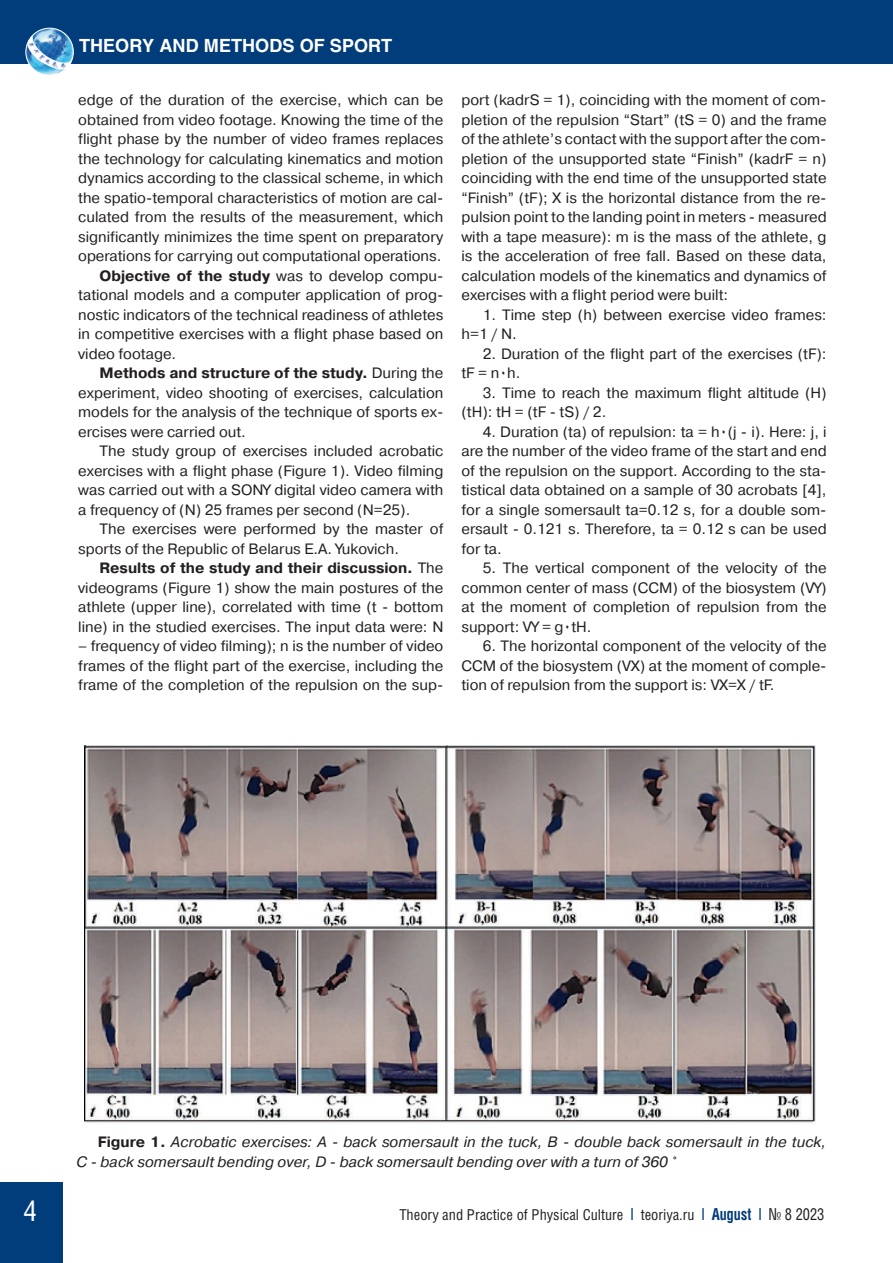
<style>
.page{position:relative;width:893px;height:1263px;background:#fff}
.page>*{position:absolute;margin:0;border:0;box-sizing:border-box;transform-origin:0 0}
.t1{font:28.5px "Helios Cond C";color:#fff}
.t2{font:700 18px "Helios C";color:#fff}
.List_Paragraph{font:15px/19.5px "Pragmatica C";color:#231f20;text-align:justify}
.List_Paragraph-2{font:italic 15px/19.5px "Pragmatica C";color:#231f20}
.t3{font:15px "Helios Cond C";color:#231f20}
.s1{font-weight:700}
.s2{font-family:"Arial"}
.s3{font-weight:700;font-style:normal}
.s4{font-weight:700;font-size:16.5px;color:#013c7b}
.s5{font-size:16.5px}
</style>
<div class="page">
<div style="left:0;top:1182px;width:62px;height:81px;background:#013c7b"></div>
<div style="left:0;top:0;width:893px;height:64px;background:#013c7b"></div>
<img style="left:34px;top:28px;width:40px;height:46px">
<div style="left:26px;top:28px;width:47px;height:48px;border:1px solid #fff;border-radius:50%"></div>
<svg style="left:26px;top:33px;width:46px;height:40px;background:#7db1d6"></svg>
<img style="left:84px;top:745px;width:732px;height:378px">
<p class="t2" style="left:79px;top:35px;width:315px">THEORY AND METHODS OF SPORT</p>
<p class="List_Paragraph" style="left:78px;top:90px;width:367px">edge of the duration of the exercise, which can be obtained from video footage. Knowing the time of the flight phase by the number of video frames replaces the technology for calculating kinematics and motion dynamics according to the classical scheme, in which the spatio-temporal characteristics of motion are cal&shy;culated from the results of the measurement, which significantly minimizes the time spent on preparatory operations for carrying out computational operations.</p>
<p class="List_Paragraph" style="left:78px;top:266px;width:367px;text-indent:21px"><span class="s1">Objective of the study</span> was to develop compu&shy;tational models and a computer application of prog&shy;nostic indicators of the technical readiness of athletes in competitive exercises with a flight phase based on video footage.</p>
<p class="List_Paragraph" style="left:78px;top:363px;width:367px;text-indent:21px"><span class="s1">Methods and structure of the study.</span> During the experiment, video shooting of exercises, calculation models for the analysis of the technique of sports ex&shy;ercises were carried out.</p>
<p class="List_Paragraph" style="left:78px;top:441px;width:367px;text-indent:21px">The study group of exercises included acrobatic exercises with a flight phase (Figure 1). Video filming was carried out with a SONY digital video camera with a frequency of (N) 25 frames per second (N=25).</p>
<p class="List_Paragraph" style="left:78px;top:519px;width:367px;text-indent:21px">The exercises were performed by the master of sports of the Republic of Belarus E.A. Yukovich.</p>
<p class="List_Paragraph" style="left:78px;top:558px;width:367px;text-indent:21px"><span class="s1">Results of the study and their discussion.</span> The videograms (Figure 1) show the main postures of the athlete (upper line), correlated with time (t - bottom line) in the studied exercises. The input data were: N</p>
<p class="List_Paragraph" style="left:78px;top:636px;width:367px">– frequency of video filming); n is the number of video frames of the flight part of the exercise, including the frame of the completion of the repulsion on the sup-</p>
<p class="List_Paragraph" style="left:461px;top:90px;width:367px">port (kadrS = 1), coinciding with the moment of com&shy;pletion of the repulsion “Start” (tS = 0) and the frame of the athlete’s contact with the support after the com&shy;pletion of the unsupported state “Finish” (kadrF = n) coinciding with the end time of the unsupported state “Finish” (tF); X is the horizontal distance from the re&shy;pulsion point to the landing point in meters - measured with a tape measure): m is the mass of the athlete, g is the acceleration of free fall. Based on these data, calculation models of the kinematics and dynamics of exercises with a flight period were built:</p>
<p class="List_Paragraph" style="left:461px;top:305px;width:367px;text-indent:21px">1. Time step (h) between exercise video frames: h=1 / N.</p>
<p class="List_Paragraph" style="left:461px;top:344px;width:367px;text-indent:21px">2. Duration of the flight part of the exercises (tF): tF = n<span class="s2">۰</span>h.</p>
<p class="List_Paragraph" style="left:461px;top:383px;width:367px;text-indent:21px">3. Time to reach the maximum flight altitude (H) (tH): tH = (tF - tS) / 2.</p>
<p class="List_Paragraph" style="left:461px;top:422px;width:367px;text-indent:21px">4. Duration (ta) of repulsion: ta = h<span class="s2">۰</span>(j - i). Here: j, i are the number of the video frame of the start and end of the repulsion on the support. According to the sta&shy;tistical data obtained on a sample of 30 acrobats [4], for a single somersault ta=0.12 s, for a double som&shy;ersault - 0.121 s. Therefore, ta = 0.12 s can be used for ta.</p>
<p class="List_Paragraph" style="left:461px;top:558px;width:367px;text-indent:21px">5. The vertical component of the velocity of the common center of mass (CCM) of the biosystem (VY) at the moment of completion of repulsion from the support: VY = g<span class="s2">۰</span>tH.</p>
<p class="List_Paragraph" style="left:461px;top:636px;width:367px;text-indent:21px">6. The horizontal component of the velocity of the CCM of the biosystem (VX) at the moment of comple&shy;tion of repulsion from the support is: VX=X / tF.</p>
<p class="List_Paragraph-2" style="left:77px;top:1132px;width:751px;text-indent:21px"><span class="s3">Figure 1.</span> Acrobatic exercises: A - back somersault in the tuck, B - double back somersault in the tuck,<br>C - back somersault bending over, D - back somersault bending over with a turn of 360 °</p>
<p class="t1" style="left:23px;top:1194px;width:15px">4</p>
<p class="t3" style="left:399px;top:1205px;width:427px">Theory and Practice of Physical Culture <span class="s4">|</span> teoriya.ru <span class="s4">| Аugust |</span> <span class="s5">№ 8 2023</span></p>
</div>
